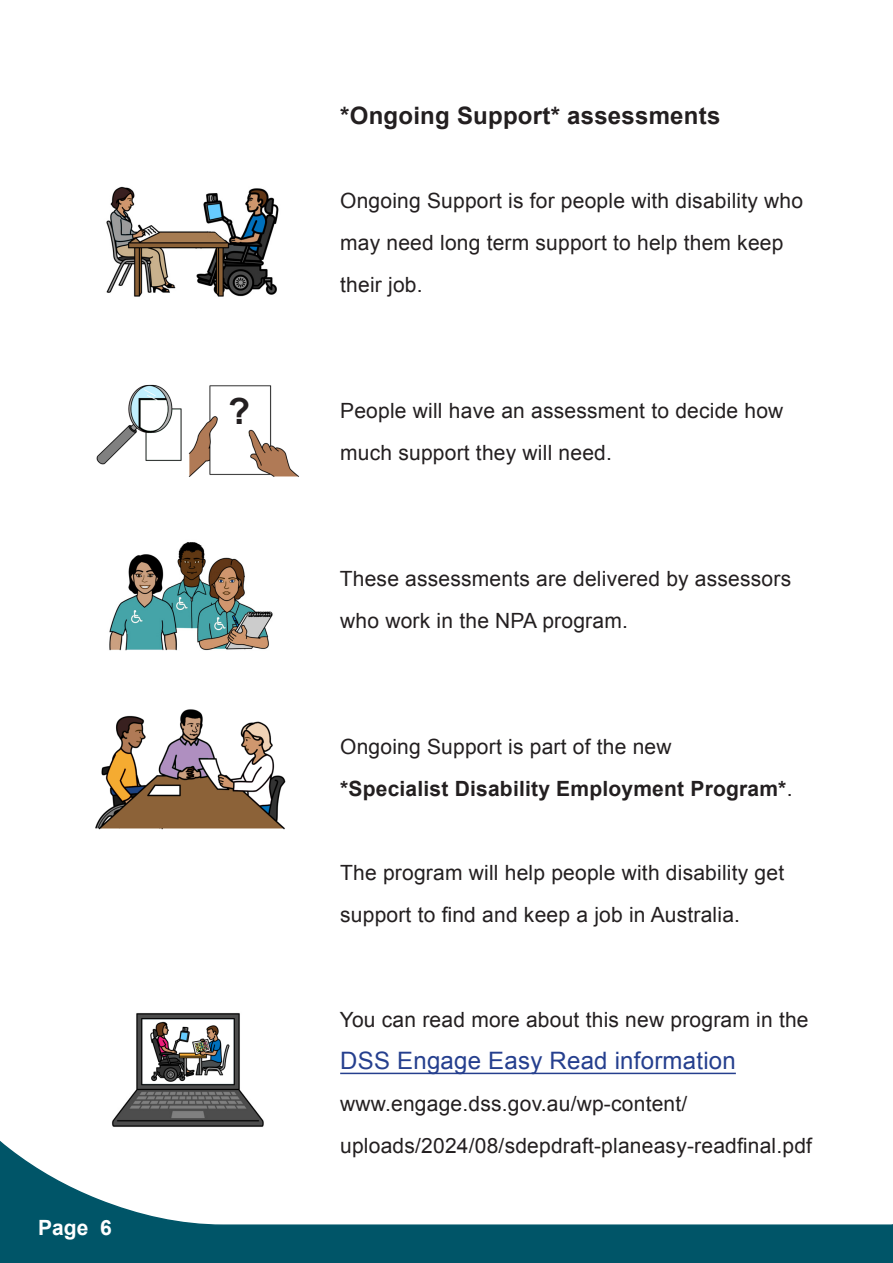
<style>
.page{position:relative;width:893px;height:1263px;background:#fff}
.page>*{position:absolute;margin:0;border:0;box-sizing:border-box;transform-origin:0 0}
.t1{font:700 36px "Arial";color:#231f20}
.Body{font:24px "Arial";letter-spacing:.01em;color:#253f8e}
.t2{font:700 24px "Arial";letter-spacing:.01em;color:#231f20}
.Body-2{font:21px/42px "Arial";letter-spacing:.01em;color:#231f20}
.Body-3{font:700 21px/42px "Arial";letter-spacing:.01em;color:#231f20}
.t3{font:700 21px "Arial";color:#fff}
.s1{font-weight:400}
</style>
<div class="page">
<svg style="left:0;top:1141px;width:891px;height:122px"></svg>
<svg style="left:891px;top:1224px;width:2px;height:39px"></svg>
<hr style="left:340px;top:1073px;width:396px;height:1px;background:#253f8e">
<img style="left:106px;top:186px;width:173px;height:111px">
<img style="left:96px;top:384px;width:86px;height:81px">
<img style="left:188px;top:385px;width:111px;height:92px">
<img style="left:109px;top:542px;width:164px;height:109px">
<img style="left:95px;top:709px;width:191px;height:121px">
<img style="left:111px;top:1013px;width:153px;height:114px">
<img style="left:147px;top:1019px;width:86px;height:66px">
<p class="t3" style="left:38px;top:1213px;width:75px">Page 6</p>
<h1 class="t1" style="left:228px;top:388px;width:23px">?</h1>
<h3 class="t2" style="left:340px;top:100px;width:382px">*Ongoing Support* assessments</h3>
<p class="Body-2" style="left:340px;top:180px;width:464px">Ongoing Support is for people with disability who may need long term support to help them keep their job.</p>
<p class="Body-2" style="left:340px;top:390px;width:445px">People will have an assessment to decide how much support they will need.</p>
<p class="Body-2" style="left:340px;top:558px;width:453px">These assessments are delivered by assessors who work in the NPA program.</p>
<p class="Body-3" style="left:340px;top:726px;width:454px"><span class="s1">Ongoing Support is part of the new<br></span>*Specialist Disability Employment Program*<span class="s1">.</span></p>
<p class="Body-2" style="left:340px;top:852px;width:446px">The program will help people with disability get support to find and keep a job in Australia.</p>
<p class="Body-2" style="left:340px;top:999px;width:470px">You can read more about this new program in the</p>
<p class="Body" style="left:340px;top:1045px;width:397px">DSS Engage Easy Read information</p>
<p class="Body-2" style="left:340px;top:1083px;width:473px">www.engage.dss.gov.au/wp-content/ uploads/2024/08/sdepdraft-planeasy-readfinal.pdf</p>
</div>
